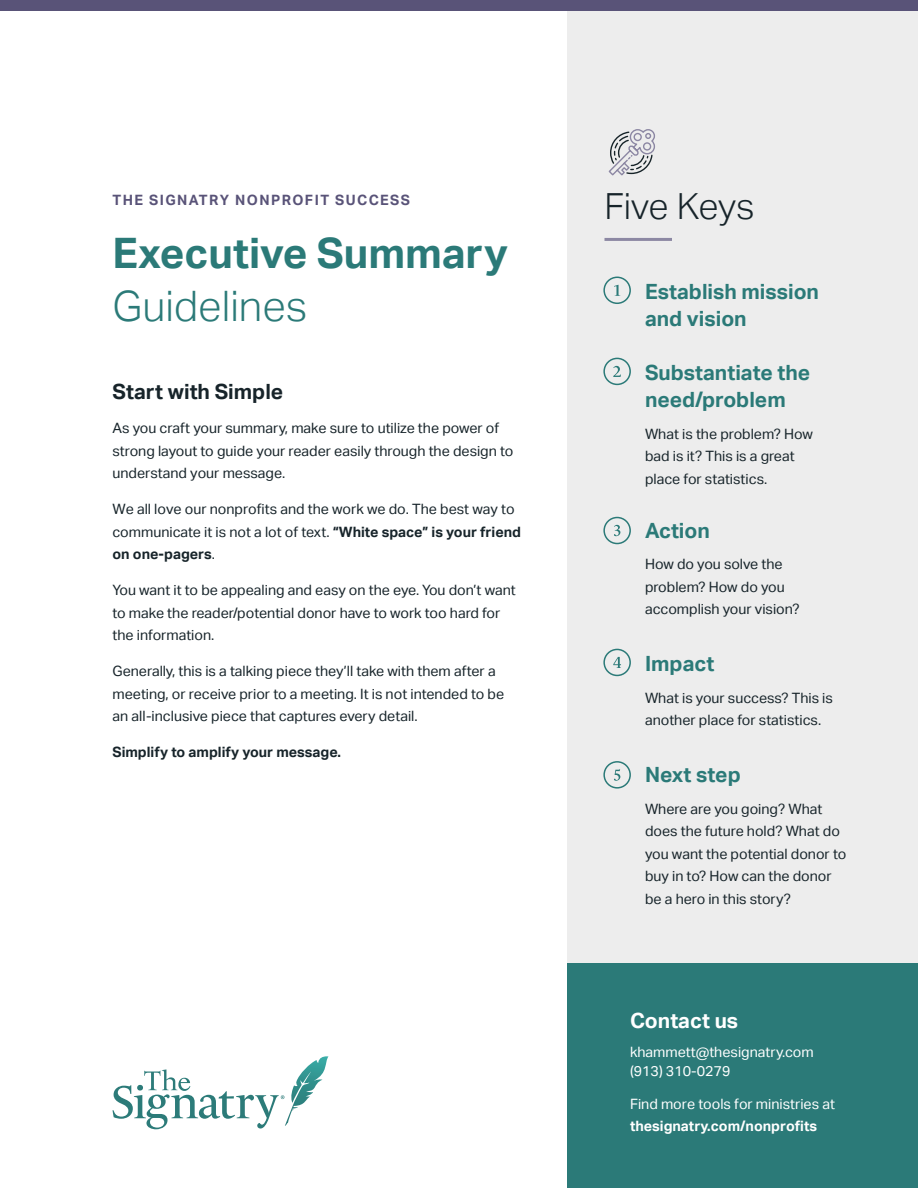
<style>
.page{position:relative;width:918px;height:1188px;background:#fff}
.page>*{position:absolute;margin:0;border:0;box-sizing:border-box;transform-origin:0 0}
.t1{font:700 42px "Aktiv Grotesk";color:#2b7a78}
.t2{font:300 42px "Aktiv Grotesk";color:#2b7a78}
.t3{font:300 36px "Aktiv Grotesk";letter-spacing:-.01em;color:#17242a}
.t4{font:700 21px/27px "Aktiv Grotesk";color:#2b7a78}
.t5{font:700 21px "Aktiv Grotesk";color:#17242a}
.t6{font:700 21px "Aktiv Grotesk";color:#fff}
.t7{font:14.25px/22.5px "Aktiv Grotesk";color:#17242a}
.t8{font:14.25px/19.5px "Aktiv Grotesk";color:#fff}
.t9{font:700 14.25px "Aktiv Grotesk";color:#17242a}
.t10{font:700 14.25px "Aktiv Grotesk";letter-spacing:.1em;color:#595378}
.t11{font:700 14.25px "Aktiv Grotesk";color:#fff}
.s1{font-weight:700}
</style>
<div class="page">
<div style="left:567px;top:11px;width:351px;height:1092px;background:#ededed"></div>
<div style="left:0;top:0;width:918px;height:11px;background:#595378"></div>
<svg style="left:113px;top:1056px;width:215px;height:73px"></svg>
<div style="left:603px;top:277px;width:28px;height:27px;border:2px solid #2b7a78;border-radius:50%"></div>
<svg style="left:614px;top:285px;width:6px;height:11px"></svg>
<div style="left:603px;top:358px;width:28px;height:27px;border:2px solid #2b7a78;border-radius:50%"></div>
<svg style="left:613px;top:366px;width:8px;height:11px"></svg>
<div style="left:603px;top:517px;width:28px;height:27px;border:2px solid #2b7a78;border-radius:50%"></div>
<svg style="left:614px;top:525px;width:6px;height:11px"></svg>
<div style="left:603px;top:649px;width:28px;height:27px;border:2px solid #2b7a78;border-radius:50%"></div>
<svg style="left:613px;top:657px;width:8px;height:11px"></svg>
<div style="left:603px;top:761px;width:28px;height:28px;border:2px solid #2b7a78;border-radius:50%"></div>
<svg style="left:614px;top:769px;width:6px;height:12px"></svg>
<div style="left:567px;top:963px;width:351px;height:225px;background:#2b7a78"></div>
<hr style="left:604px;top:238px;width:68px;height:3px;background:#8c88a3">
<svg style="left:608px;top:129px;width:47px;height:47px"></svg>
<p class="t10" style="left:112px;top:191px;width:299px">THE SIGNATRY NONPROFIT SUCCESS</p>
<h1 class="t1" style="left:112px;top:229px;width:397px">Executive Summary</h1>
<h1 class="t2" style="left:112px;top:282px;width:197px">Guidelines</h1>
<h3 class="t5" style="left:112px;top:379px;width:172px">Start with Simple</h3>
<p class="t7" style="left:112px;top:417px;width:402px">As you craft your summary, make sure to utilize the power of strong layout to guide your reader easily through the design to understand your message.</p>
<p class="t7" style="left:112px;top:498px;width:410px">We all love our nonprofits and the work we do. The best way to communicate it is not a lot of text. <span class="s1">“White space” is your friend on one-pagers</span>.</p>
<p class="t7" style="left:112px;top:579px;width:405px">You want it to be appealing and easy on the eye. You don’t want to make the reader/potential donor have to work too hard for the information.</p>
<p class="t7" style="left:112px;top:660px;width:393px">Generally, this is a talking piece they’ll take with them after a meeting, or receive prior to a meeting. It is not intended to be an all-inclusive piece that captures every detail.</p>
<p class="t9" style="left:112px;top:744px;width:230px">Simplify to amplify your message.</p>
<h2 class="t3" style="left:604px;top:185px;width:152px">Five Keys</h2>
<h3 class="t4" style="left:645px;top:279px;width:176px">Establish mission and vision</h3>
<h3 class="t4" style="left:645px;top:360px;width:167px">Substantiate the need/problem</h3>
<p class="t7" style="left:645px;top:423px;width:170px">What is the problem? How bad is it? This is a great place for statistics.</p>
<h3 class="t4" style="left:645px;top:517px;width:66px">Action</h3>
<p class="t7" style="left:645px;top:553px;width:156px">How do you solve the problem? How do you accomplish your vision?</p>
<h3 class="t4" style="left:645px;top:651px;width:71px">Impact</h3>
<p class="t7" style="left:645px;top:687px;width:189px">What is your success? This is another place for statistics.</p>
<h3 class="t4" style="left:645px;top:761px;width:97px">Next step</h3>
<p class="t7" style="left:645px;top:797px;width:203px">Where are you going? What does the future hold? What do you want the potential donor to buy in to? How can the donor be a hero in this story?</p>
<h3 class="t6" style="left:630px;top:1009px;width:110px">Contact us</h3>
<p class="t8" style="left:630px;top:1042px;width:185px">khammett@thesignatry.com (913) 310-0279</p>
<p class="t8" style="left:630px;top:1094px;width:206px">Find more tools for ministries at</p>
<p class="t11" style="left:630px;top:1118px;width:189px">thesignatry.com/nonprofits</p>
</div>
